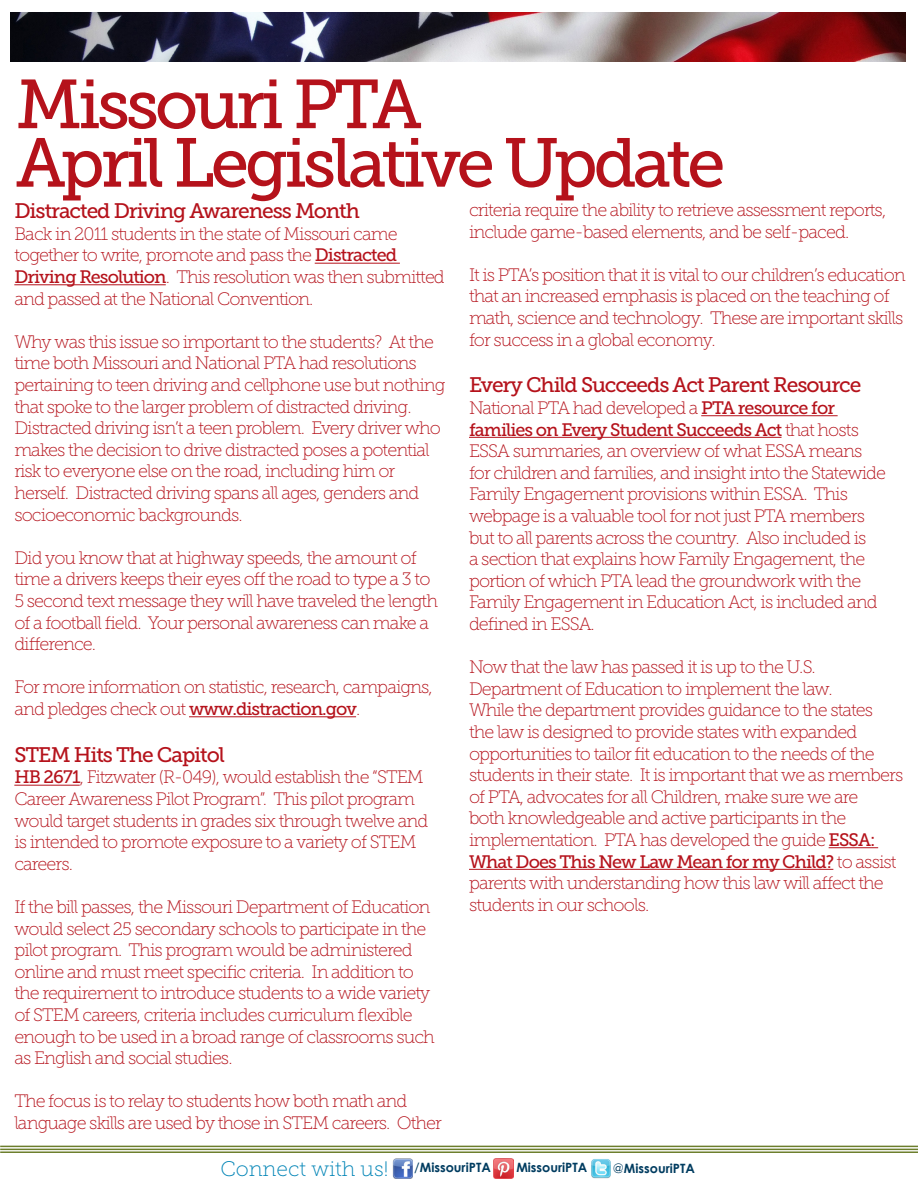
<style>
.page{position:relative;width:918px;height:1188px;background:#fff}
.page>*{position:absolute;margin:0;border:0;box-sizing:border-box;transform-origin:0 0}
.t1{font:69px/58.5px "Museo Slab 500";letter-spacing:-.06em;color:#b5121b}
.t2{font:21px "Museo Slab 500";letter-spacing:-.05em;color:#b5121b}
.t3{font:21px "Museo Slab 100";color:#0084b6}
.t4{font:18px/21.6px "Museo Slab 100";letter-spacing:-.05em;color:#b5121b}
.t5{font:18px "Museo Slab 500";letter-spacing:-.05em;color:#b5121b}
.t6{font:700 12.9px "Century Gothic";color:#003c60}
.s1{font-family:"Museo Slab 500"}
.s2{font-family:"Museo Slab 100"}
.s3{font-weight:400}
</style>
<div class="page">
<hr style="left:0;top:1149px;width:918px;height:1px;background:#6c7e2c">
<hr style="left:0;top:1151px;width:918px;height:2px;background:#6c7e2c">
<hr style="left:0;top:1146px;width:918px;height:1px;background:#6c7e2c">
<hr style="left:315px;top:263px;width:85px;height:1px;background:#b5121b">
<hr style="left:14px;top:284px;width:152px;height:1px;background:#b5121b">
<hr style="left:189px;top:716px;width:167px;height:1px;background:#b5121b">
<hr style="left:14px;top:785px;width:66px;height:1px;background:#b5121b">
<hr style="left:701px;top:415px;width:137px;height:1px;background:#b5121b">
<hr style="left:469px;top:437px;width:313px;height:1px;background:#b5121b">
<hr style="left:829px;top:847px;width:49px;height:1px;background:#b5121b">
<hr style="left:469px;top:869px;width:364px;height:1px;background:#b5121b">
<img style="left:393px;top:1158px;width:20px;height:21px">
<img style="left:591px;top:1159px;width:20px;height:20px">
<img style="left:494px;top:1159px;width:19px;height:19px">
<img style="left:11px;top:13px;width:895px;height:49px">
<h1 class="t1" style="left:16px;top:76px;width:711px">Missouri PTA<br>April Legislative Update</h1>
<p class="t2" style="left:14px;top:199px;width:347px">Distracted Driving Awareness Month</p>
<p class="t4" style="left:14px;top:223px;width:432px">Back in 2011 students in the state of Missouri came together to write, promote and pass the <span class="s1">Distracted Driving Resolution</span>. This resolution was then submitted and passed at the National Convention.</p>
<p class="t4" style="left:14px;top:331px;width:433px">Why was this issue so important to the students? At the time both Missouri and National PTA had resolutions pertaining to teen driving and cellphone use but nothing that spoke to the larger problem of distracted driving.<br>Distracted driving isn’t a teen problem. Every driver who makes the decision to drive distracted poses a potential risk to everyone else on the road, including him or herself. Distracted driving spans all ages, genders and socioeconomic backgrounds.</p>
<p class="t4" style="left:14px;top:547px;width:425px">Did you know that at highway speeds, the amount of time a drivers keeps their eyes off the road to type a 3 to 5 second text message they will have traveled the length of a football field. Your personal awareness can make a difference.</p>
<p class="t4" style="left:14px;top:677px;width:420px">For more information on statistic, research, campaigns, and pledges check out <span class="s1">www.distraction.gov</span>.</p>
<p class="t2" style="left:14px;top:743px;width:212px">STEM Hits The Capitol</p>
<p class="t4" style="left:14px;top:767px;width:415px"><span class="s1">HB 2671</span>, Fitzwater (R-049), would establish the “STEM Career Awareness Pilot Program”. This pilot program would target students in grades six through twelve and is intended to promote exposure to a variety of STEM careers.</p>
<p class="t4" style="left:14px;top:896px;width:422px">If the bill passes, the Missouri Department of Education would select 25 secondary schools to participate in the pilot program. This program would be administered online and must meet specific criteria. In addition to the requirement to introduce students to a wide variety of STEM careers, criteria includes curriculum flexible enough to be used in a broad range of classrooms such as English and social studies.</p>
<p class="t4" style="left:14px;top:1091px;width:429px">The focus is to relay to students how both math and language skills are used by those in STEM careers. Other</p>
<p class="t4" style="left:469px;top:199px;width:419px">criteria require the ability to retrieve assessment reports, include game-based elements, and be self-paced.</p>
<p class="t4" style="left:469px;top:264px;width:438px">It is PTA’s position that it is vital to our children’s education that an increased emphasis is placed on the teaching of math, science and technology. These are important skills for success in a global economy.</p>
<p class="t2" style="left:469px;top:373px;width:394px">Every Child Succeeds Act Parent Resource</p>
<p class="t4" style="left:469px;top:397px;width:367px">National PTA had developed a <span class="s1">PTA resource for</span></p>
<p class="t5" style="left:469px;top:419px;width:391px">families on Every Student Succeeds Act <span class="s2">that hosts</span></p>
<p class="t4" style="left:469px;top:440px;width:418px">ESSA summaries, an overview of what ESSA means for children and families, and insight into the Statewide Family Engagement provisions within ESSA. This webpage is a valuable tool for not just PTA members but to all parents across the country. Also included is<br>a section that explains how Family Engagement, the portion of which PTA lead the groundwork with the Family Engagement in Education Act, is included and defined in ESSA.</p>
<p class="t4" style="left:469px;top:656px;width:436px">Now that the law has passed it is up to the U.S.<br>Department of Education to implement the law.<br>While the department provides guidance to the states<br>the law is designed to provide states with expanded opportunities to tailor fit education to the needs of the students in their state. It is important that we as members of PTA, advocates for all Children, make sure we are<br>both knowledgeable and active participants in the implementation. PTA has developed the guide <span class="s1">ESSA:</span></p>
<p class="t5" style="left:469px;top:851px;width:429px">What Does This New Law Mean for my Child? <span class="s2">to assist</span></p>
<p class="t4" style="left:469px;top:872px;width:416px">parents with understanding how this law will affect the students in our schools.</p>
<p class="t3" style="left:220px;top:1158px;width:272px">Connect with us! <sup>/</sup><sup>MissouriPTA</sup></p>
<p class="t6" style="left:516px;top:1159px;width:72px">MissouriPTA</p>
<p class="t6" style="left:613px;top:1160px;width:84px"><span class="s3">@</span>MissouriPTA</p>
</div>
